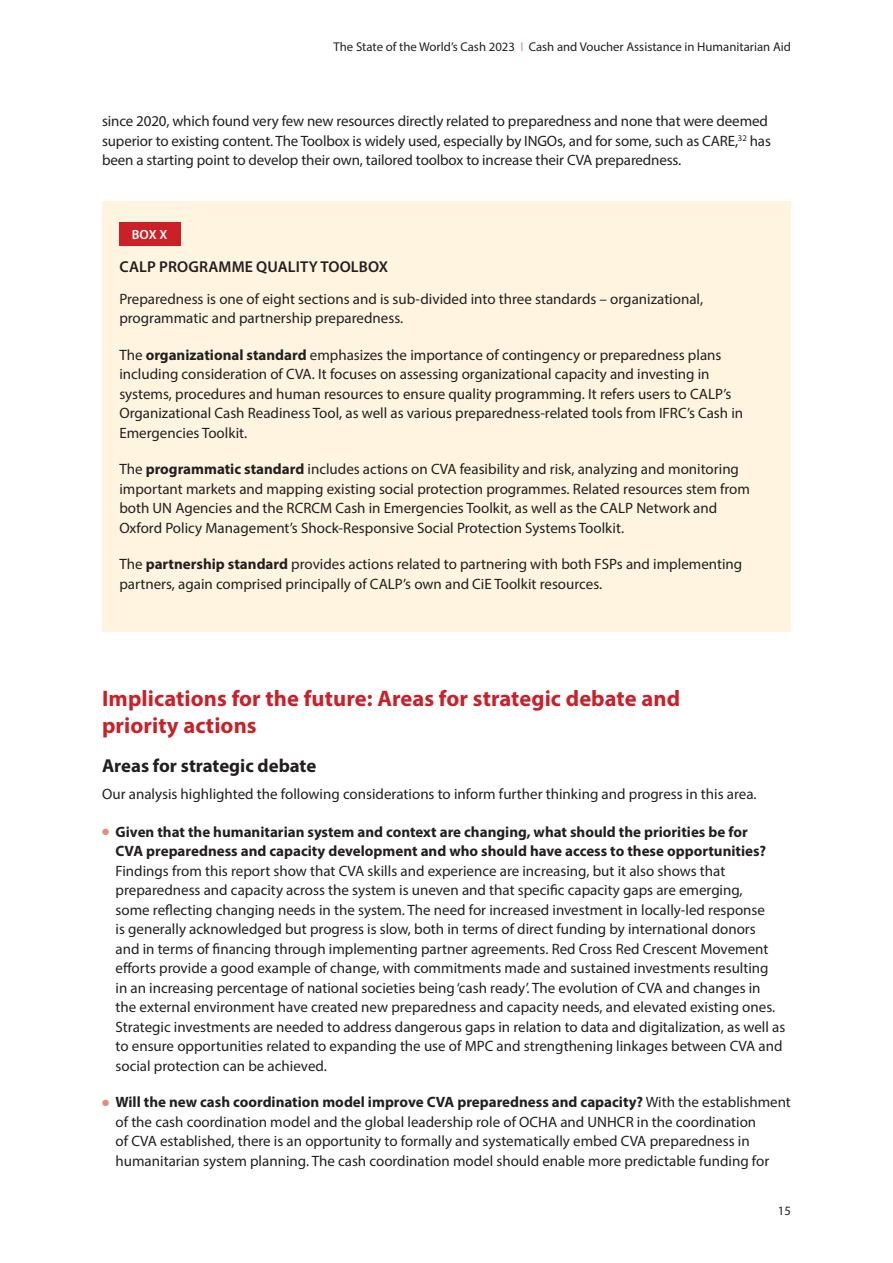
<style>
.page{position:relative;width:893px;height:1263px;background:#fff}
.page>*{position:absolute;margin:0;border:0;box-sizing:border-box;transform-origin:0 0}
.t1{font:700 22.5px/27px "Myriad Pro";letter-spacing:.005em;color:#cb2028}
.t2{font:700 18.75px "Myriad Pro";color:#231f20}
.t3{font:600 15.75px "Myriad Pro";letter-spacing:.01em;color:#231f20}
.t4{font:15px/19.5px "Myriad Pro";color:#231f20}
.t5{font:600 13.35px "Myriad Pro";color:#fff}
.t6{font:12.75px "Myriad Pro";color:#231f20}
.s1{color:#e48e78}
.s2{font-weight:700}
</style>
<div class="page">
<div style="left:102px;top:201px;width:689px;height:430px;background:#fef4df"></div>
<div style="left:119px;top:223px;width:61px;height:23px;background:#cb2028"></div>
<p class="t6" style="left:334px;top:39px;width:459px">The State of the World’s Cash 2023 <span class="s1">I</span> Cash and Voucher Assistance in Humanitarian Aid</p>
<p class="t4" style="left:102px;top:111px;width:670px">since 2020, which found very few new resources directly related to preparedness and none that were deemed superior to existing content. The Toolbox is widely used, especially by INGOs, and for some, such as CARE,<sup>32</sup> has been a starting point to develop their own, tailored toolbox to increase their CVA preparedness.</p>
<p class="t5" style="left:132px;top:226px;width:37px">BOX X</p>
<p class="t3" style="left:120px;top:257px;width:270px">CALP PROGRAMME QUALITY TOOLBOX</p>
<p class="t4" style="left:119px;top:289px;width:585px">Preparedness is one of eight sections and is sub-divided into three standards – organizational, programmatic and partnership preparedness.</p>
<p class="t4" style="left:119px;top:345px;width:625px">The <span class="s2">organizational standard</span> emphasizes the importance of contingency or preparedness plans including consideration of CVA. It focuses on assessing organizational capacity and investing in systems, procedures and human resources to ensure quality programming. It refers users to CALP’s Organizational Cash Readiness Tool, as well as various preparedness-related tools from IFRC’s Cash in Emergencies Toolkit.</p>
<p class="t4" style="left:119px;top:459px;width:632px">The <span class="s2">programmatic standard</span> includes actions on CVA feasibility and risk, analyzing and monitoring important markets and mapping existing social protection programmes. Related resources stem from both UN Agencies and the RCRCM Cash in Emergencies Toolkit, as well as the CALP Network and Oxford Policy Management’s Shock-Responsive Social Protection Systems Toolkit.</p>
<p class="t4" style="left:119px;top:554px;width:624px">The <span class="s2">partnership standard</span> provides actions related to partnering with both FSPs and implementing partners, again comprised principally of CALP’s own and CiE Toolkit resources.</p>
<p class="t1" style="left:102px;top:684px;width:580px">Implications for the future: Areas for strategic debate and priority actions</p>
<p class="t2" style="left:102px;top:754px;width:216px">Areas for strategic debate</p>
<p class="t4" style="left:102px;top:784px;width:656px">Our analysis highlighted the following considerations to inform further thinking and progress in this area.</p>
<p class="t4" style="left:116px;top:822px;width:671px;text-indent:-14px"><span class="s1">●</span> <span class="s2">Given that the humanitarian system and context are changing, what should the priorities be for<br>CVA preparedness and capacity development and who should have access to these opportunities?<br></span>Findings from this report show that CVA skills and experience are increasing, but it also shows that preparedness and capacity across the system is uneven and that specific capacity gaps are emerging,<br>some reflecting changing needs in the system. The need for increased investment in locally-led response<br>is generally acknowledged but progress is slow, both in terms of direct funding by international donors<br>and in terms of financing through implementing partner agreements. Red Cross Red Crescent Movement efforts provide a good example of change, with commitments made and sustained investments resulting<br>in an increasing percentage of national societies being ‘cash ready’. The evolution of CVA and changes in<br>the external environment have created new preparedness and capacity needs, and elevated existing ones.<br>Strategic investments are needed to address dangerous gaps in relation to data and digitalization, as well as to ensure opportunities related to expanding the use of MPC and strengthening linkages between CVA and social protection can be achieved.</p>
<p class="t4" style="left:116px;top:1092px;width:677px;text-indent:-14px"><span class="s1">●</span> <span class="s2">Will the new cash coordination model improve CVA preparedness and capacity?</span> With the establishment of the cash coordination model and the global leadership role of OCHA and UNHCR in the coordination<br>of CVA established, there is an opportunity to formally and systematically embed CVA preparedness in humanitarian system planning. The cash coordination model should enable more predictable funding for</p>
<p class="t6" style="left:778px;top:1203px;width:15px">15</p>
</div>
